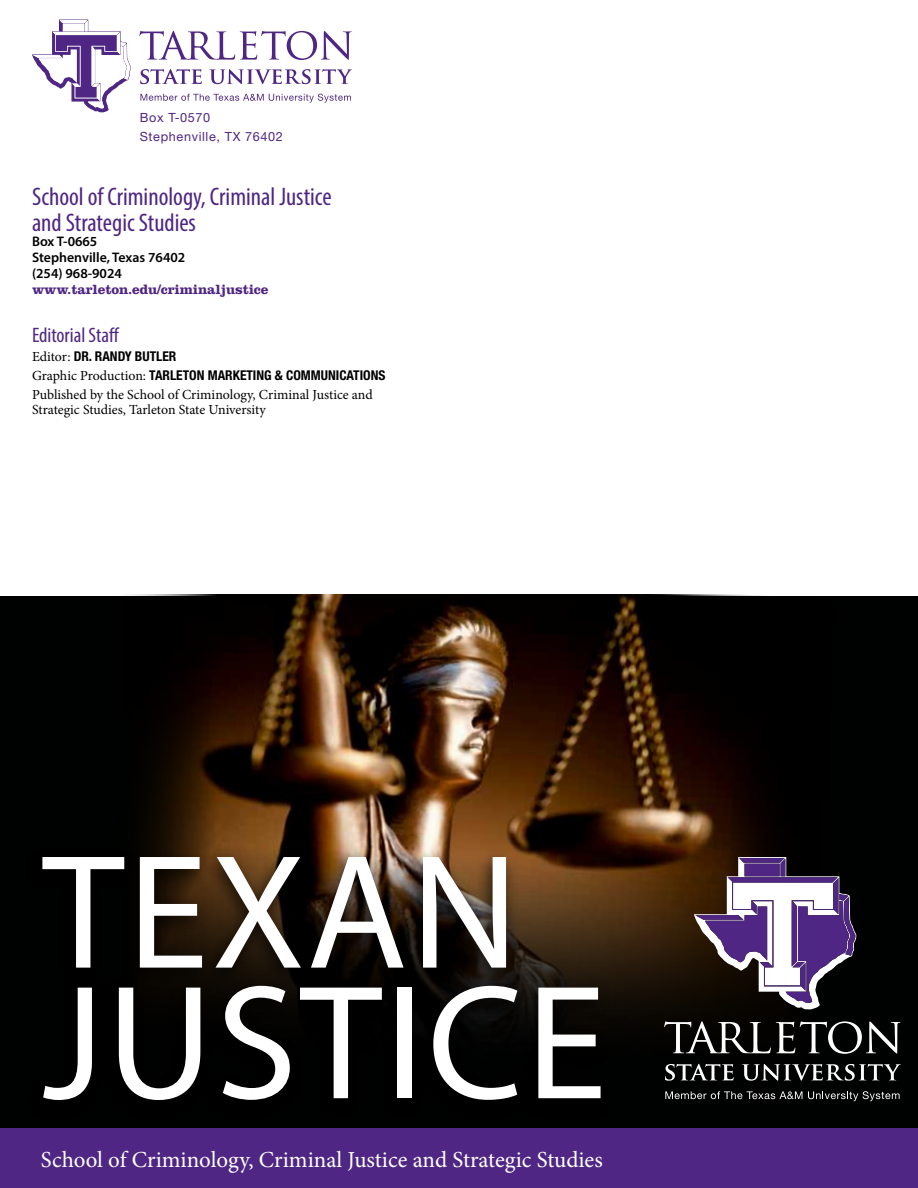
<style>
.page{position:relative;width:918px;height:1188px;background:#fff}
.page>*{position:absolute;margin:0;border:0;box-sizing:border-box;transform-origin:0 0}
.t1{font:164.1px/130.6px "Myriad Pro";letter-spacing:.02em;color:#fff}
.t2{font:condensed 25.5px/25.5px "Myriad Pro";color:#4f2683}
.t3{font:22.95px "Minion Pro";color:#fff}
.t4{font:condensed 21px "Myriad Pro";color:#4f2683}
.t5{font:13.8px/15px "Minion Pro";color:#000}
.t6{font:600 13.8px/15.8px "Myriad Pro";color:#000}
.t7{font:700 13.8px "Clarendon";letter-spacing:-.01em;color:#4f2683}
.t8{font:700 condensed 13.5px/18.8px "Helvetica Neue";color:#000}
.t9{font:12.75px/19px "Helvetica Neue";letter-spacing:.05em;color:#4f2683}
.s1{font-family:"Minion Pro";font-weight:400;font-stretch:normal;font-size:13.8px}
</style>
<div class="page">
<div style="left:0;top:1128px;width:918px;height:60px;background:#4f2683"></div>
<svg style="left:139px;top:31px;width:213px;height:29px"></svg>
<svg style="left:140px;top:69px;width:62px;height:15px"></svg>
<svg style="left:209px;top:69px;width:143px;height:15px"></svg>
<svg style="left:140px;top:94px;width:211px;height:9px"></svg>
<svg style="left:32px;top:20px;width:99px;height:92px"></svg>
<div style="left:0;top:596px;width:918px;height:532px;background:#000101"></div>
<img style="left:130px;top:594px;width:682px;height:470px">
<svg style="left:664px;top:1021px;width:236px;height:33px"></svg>
<svg style="left:665px;top:1064px;width:69px;height:17px"></svg>
<svg style="left:742px;top:1064px;width:159px;height:17px"></svg>
<svg style="left:665px;top:1091px;width:137px;height:8px"></svg>
<svg style="left:808px;top:1091px;width:92px;height:10px"></svg>
<svg style="left:694px;top:857px;width:163px;height:152px"></svg>
<div style="left:25px;top:848px;width:588px;height:273px;background:#000;opacity:.75"></div>
<p class="t9" style="left:140px;top:108px;width:145px">Box T-0570<br>Stephenville, TX 76402</p>
<h2 class="t2" style="left:32px;top:184px;width:301px">School of Criminology, Criminal Justice and Strategic Studies</h2>
<p class="t6" style="left:32px;top:234px;width:155px">Box T-0665<br>Stephenville, Texas 76402 (254) 968-9024</p>
<p class="t7" style="left:32px;top:281px;width:238px">www.tarleton.edu/criminaljustice</p>
<h3 class="t4" style="left:32px;top:323px;width:89px">Editorial Staff</h3>
<p class="t8" style="left:32px;top:347px;width:355px"><span class="s1">Editor:</span> DR. RANDY BUTLER<br><span class="s1">Graphic Production:</span> TARLETON MARKETING &amp; COMMUNICATIONS</p>
<p class="t5" style="left:32px;top:387px;width:342px">Published by the School of Criminology, Criminal Justice and<br>Strategic Studies, Tarleton State University</p>
<h1 class="t1" style="left:43px;top:845px;width:566px">TEXAN<br>JUSTICE</h1>
<h3 class="t3" style="left:41px;top:1144px;width:563px">School of Criminology, Criminal Justice and Strategic Studies</h3>
</div>
